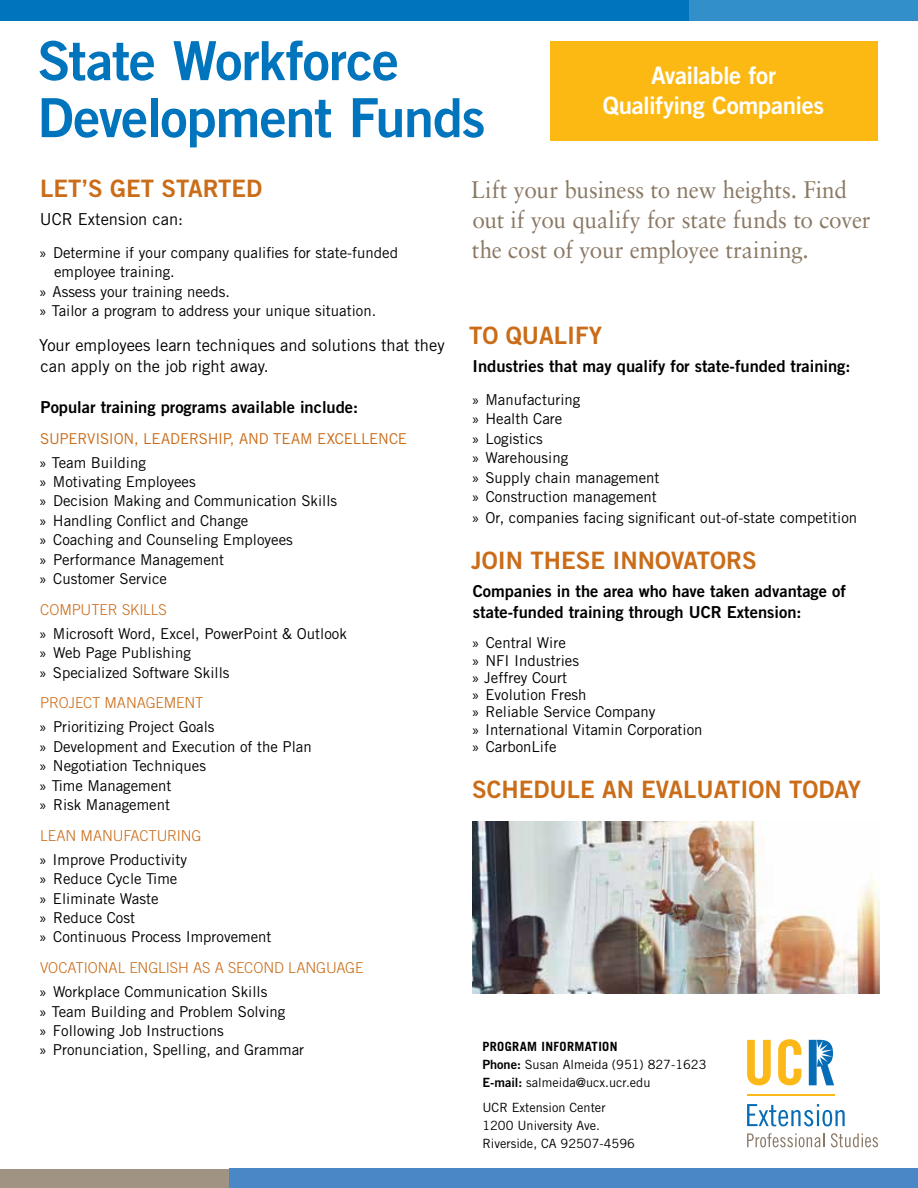
<style>
.page{position:relative;width:918px;height:1188px;background:#fff}
.page>*{position:absolute;margin:0;border:0;box-sizing:border-box;transform-origin:0 0}
.t1{font:54px/57px "Trade Gothic LT Std Bd 2";letter-spacing:-.025em;color:#0074bc}
.t2{font:24px/30px "Sabon LT Std";letter-spacing:-.01em;color:#8a7864;scale:.94 1}
.t3{font:24px "Trade Gothic LT Std Bd 2";color:#ca6c18}
.t4{font:24px/30px "Trade Gothic LT Std Bd 2";letter-spacing:-.02em;color:#fff;text-align:center}
.t5{font:16.5px/21px "Trade Gothic LT Std Bd 2";color:#000}
.t6{font:16.5px/21px "Trade Gothic LT Std";color:#000}
.t7{font:15px/19.4px "Trade Gothic LT Std";color:#000}
.t8{font:300 15px/24px "Trade Gothic LT Std";letter-spacing:-.005em;color:#ca6c18}
.t9{font:15px/24px "Trade Gothic LT Std";letter-spacing:-.005em;color:#ca6c18}
.t10{font:12.75px/18px "Trade Gothic LT Std";color:#000}
.s1{font-family:"Myriad Pro"}
.s2{font-family:"Myriad Pro";color:#000}
.s3{color:#000}
.s4{font-weight:300;color:#ca6c18}
.s5{font-family:"Myriad Pro";font-weight:400;color:#000}
.s6{font-weight:400;color:#000}
.s7{font-weight:700}
.s8{font-family:"Trade Gothic LT Std Bd 2"}
</style>
<div class="page">
<img style="left:472px;top:822px;width:407px;height:172px">
<svg style="left:747px;top:1104px;width:98px;height:22px"></svg>
<svg style="left:747px;top:1133px;width:78px;height:14px"></svg>
<svg style="left:831px;top:1133px;width:47px;height:14px"></svg>
<hr style="left:747px;top:1094px;width:87px;height:2px;background:#fcb816">
<svg style="left:747px;top:1040px;width:24px;height:45px"></svg>
<svg style="left:778px;top:1039px;width:23px;height:46px"></svg>
<svg style="left:809px;top:1040px;width:25px;height:45px"></svg>
<div style="left:0;top:0;width:688px;height:21px;background:#0074bc"></div>
<div style="left:230px;top:1169px;width:688px;height:19px;background:#4987c6"></div>
<div style="left:688px;top:0;width:230px;height:21px;background:#338fc9"></div>
<div style="left:0;top:1169px;width:229px;height:19px;background:#a19383"></div>
<div style="left:550px;top:41px;width:328px;height:99px;background:#fdb913"></div>
<h1 class="t1" style="left:38px;top:31px;width:450px">State Workforce<br>Development Funds</h1>
<h2 class="t4" style="left:603px;top:60px;width:223px">Available for<br>Qualifying Companies</h2>
<h2 class="t3" style="left:40px;top:173px;width:224px">LET’S GET STARTED</h2>
<p class="t6" style="left:40px;top:208px;width:145px">UCR Extension can:</p>
<p class="t7" style="left:40px;top:242px;width:360px"><span class="s1">»</span> Determine if your company qualifies for state-funded</p>
<p class="t7" style="left:54px;top:262px;width:122px">employee training.</p>
<p class="t7" style="left:40px;top:281px;width:192px"><span class="s1">»</span> Assess your training needs.</p>
<p class="t7" style="left:40px;top:301px;width:338px"><span class="s1">»</span> Tailor a program to address your unique situation.</p>
<p class="t6" style="left:39px;top:334px;width:407px">Your employees learn techniques and solutions that they can apply on the job right away.</p>
<p class="t5" style="left:41px;top:396px;width:319px">Popular training programs available include:</p>
<p class="t9" style="left:40px;top:426px;width:369px">SUPERVISION, LEADERSHIP, AND TEAM EXCELLENCE <span class="s2">»</span> <span class="s3">Team Building</span></p>
<p class="t7" style="left:40px;top:472px;width:299px"><span class="s1">»</span> Motivating Employees<br><span class="s1">»</span> Decision Making and Communication Skills <span class="s1">»</span> Handling Conflict and Change<br><span class="s1">»</span> Coaching and Counseling Employees<br><span class="s1">»</span> Performance Management<br><span class="s1">»</span> Customer Service</p>
<p class="t7" style="left:40px;top:597px;width:308px;line-height:24px"><span class="s4">COMPUTER SKILLS<br></span><span class="s1">»</span> Microsoft Word, Excel, PowerPoint &amp; Outlook</p>
<p class="t7" style="left:40px;top:643px;width:191px"><span class="s1">»</span> Web Page Publishing<br><span class="s1">»</span> Specialized Software Skills</p>
<p class="t7" style="left:40px;top:691px;width:176px;line-height:24px"><span class="s4">PROJECT MANAGEMENT<br></span><span class="s1">»</span> Prioritizing Project Goals</p>
<p class="t7" style="left:40px;top:737px;width:273px"><span class="s1">»</span> Development and Execution of the Plan <span class="s1">»</span> Negotiation Techniques<br><span class="s1">»</span> Time Management<br><span class="s1">»</span> Risk Management</p>
<p class="t7" style="left:40px;top:823px;width:163px;line-height:24px"><span class="s4">LEAN MANUFACTURING </span><span class="s1">»</span> Improve Productivity</p>
<p class="t7" style="left:40px;top:869px;width:233px"><span class="s1">»</span> Reduce Cycle Time<br><span class="s1">»</span> Eliminate Waste<br><span class="s1">»</span> Reduce Cost<br><span class="s1">»</span> Continuous Process Improvement</p>
<p class="t8" style="left:40px;top:956px;width:325px">VOCATIONAL ENGLISH AS A SECOND LANGUAGE <span class="s5">»</span> <span class="s6">Workplace Communication Skills</span></p>
<p class="t7" style="left:40px;top:1001px;width:266px"><span class="s1">»</span> Team Building and Problem Solving<br><span class="s1">»</span> Following Job Instructions<br><span class="s1">»</span> Pronunciation, Spelling, and Grammar</p>
<h2 class="t2" style="left:471px;top:174px;width:426px">Lift your business to new heights. Find out if you qualify for state funds to cover the cost of your employee training.</h2>
<h2 class="t3" style="left:469px;top:320px;width:134px">TO QUALIFY</h2>
<p class="t5" style="left:473px;top:355px;width:380px">Industries that may qualify for state-funded training:</p>
<p class="t7" style="left:472px;top:389px;width:189px"><span class="s1">»</span> Manufacturing<br><span class="s1">»</span> Health Care<br><span class="s1">»</span> Logistics<br><span class="s1">»</span> Warehousing<br><span class="s1">»</span> Supply chain management <span class="s1">»</span> Construction management</p>
<p class="t7" style="left:472px;top:508px;width:386px"><span class="s1">»</span> Or, companies facing significant out-of-state competition</p>
<h2 class="t3" style="left:471px;top:545px;width:287px">JOIN THESE INNOVATORS</h2>
<p class="t5" style="left:473px;top:580px;width:375px">Companies in the area who have taken advantage of state-funded training through UCR Extension:</p>
<p class="t7" style="left:472px;top:634px;width:232px;line-height:17.2px"><span class="s1">»</span> Central Wire<br><span class="s1">»</span> NFI Industries<br><span class="s1">»</span> Jeffrey Court<br><span class="s1">»</span> Evolution Fresh<br><span class="s1">»</span> Reliable Service Company<br><span class="s1">»</span> International Vitamin Corporation <span class="s1">»</span> CarbonLife</p>
<h2 class="t3" style="left:472px;top:774px;width:391px">SCHEDULE AN EVALUATION TODAY</h2>
<p class="t10" style="left:482px;top:1038px;width:226px"><span class="s7">PROGRAM INFORMATION<br></span><span class="s8">Phone:</span> Susan Almeida (951) 827-1623<br><span class="s8">E-mail:</span> salmeida@ucx.ucr.edu</p>
<p class="t10" style="left:482px;top:1098px;width:154px">UCR Extension Center<br>1200 University Ave.<br>Riverside, CA 92507-4596</p>
</div>
